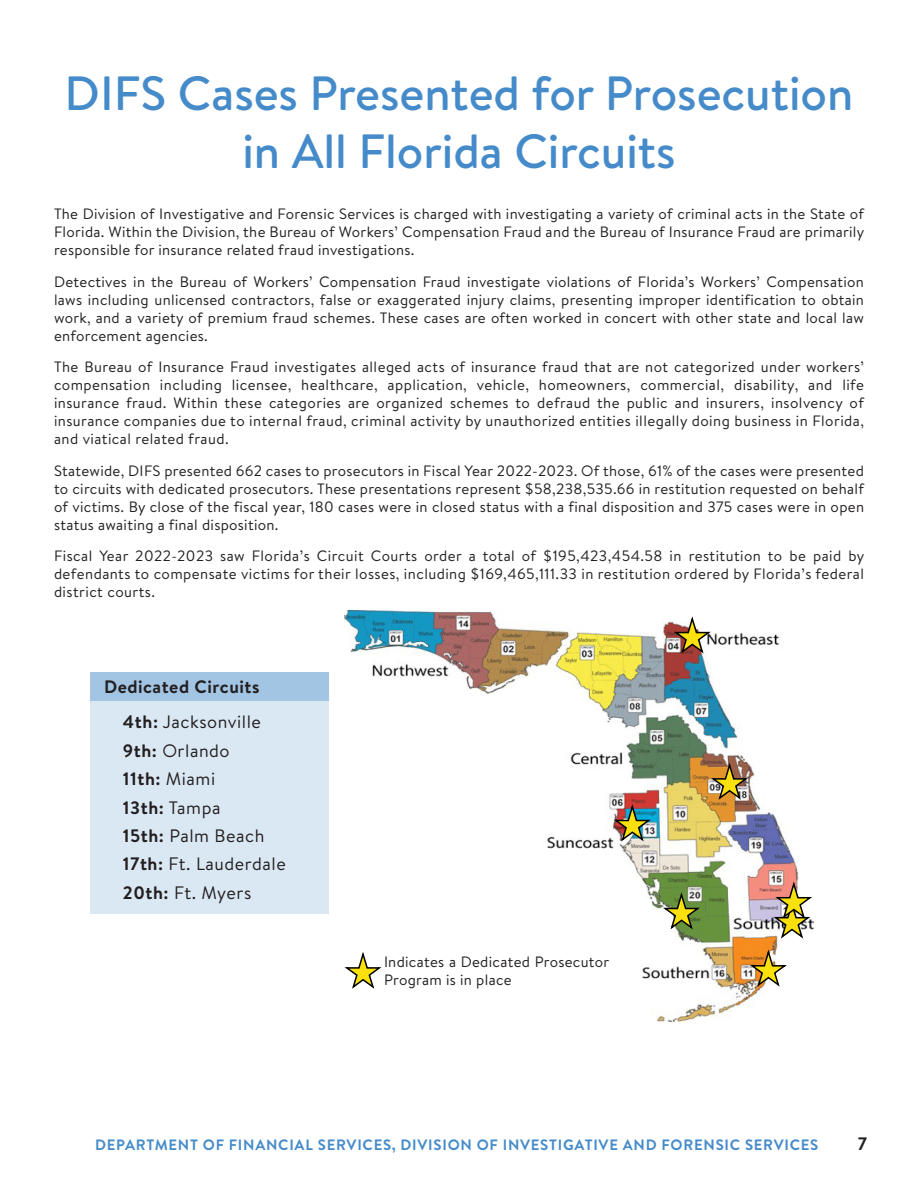
<style>
.page{position:relative;width:918px;height:1188px;background:#fff}
.page>*{position:absolute;margin:0;border:0;box-sizing:border-box;transform-origin:0 0}
.t1{font:500 48px/57.6px "Brandon Text";color:#458bca;text-align:center}
.t2{font:18px "Brandon Text";letter-spacing:.03em;color:#231f20}
.t3{font:700 18px "Brandon Text";letter-spacing:.03em;color:#231f20}
.t4{font:15px/18px "Brandon Text";letter-spacing:.02em;color:#231f20;text-align:justify}
.t5{font:700 15px "Brandon Text";letter-spacing:.05em;color:#458bca}
.s1{font-weight:700}
.s2{font-weight:400}
</style>
<div class="page">
<img style="left:345px;top:610px;width:454px;height:411px">
<div style="left:91px;top:672px;width:238px;height:242px;background:#dae8f4"></div>
<div style="left:91px;top:672px;width:238px;height:29px;background:#a2c5e4"></div>
<svg style="left:774px;top:879px;width:40px;height:62px"></svg>
<svg style="left:750px;top:947px;width:39px;height:42px"></svg>
<svg style="left:663px;top:890px;width:39px;height:41px;background:#8d9e55"></svg>
<img style="left:614px;top:802px;width:39px;height:41px">
<svg style="left:711px;top:760px;width:39px;height:42px;background:#ac8a4e"></svg>
<svg style="left:674px;top:614px;width:39px;height:41px"></svg>
<svg style="left:345px;top:949px;width:39px;height:42px"></svg>
<p class="t1" style="left:65px;top:64px;width:790px">DIFS Cases Presented for Prosecution in All Florida Circuits</p>
<p class="t4" style="left:54px;top:205px;width:812px">The Division of Investigative and Forensic Services is charged with investigating a variety of criminal acts in the State of Florida. Within the Division, the Bureau of Workers’ Compensation Fraud and the Bureau of Insurance Fraud are primarily responsible for insurance related fraud investigations.</p>
<p class="t4" style="left:54px;top:272px;width:812px">Detectives in the Bureau of Workers’ Compensation Fraud investigate violations of Florida’s Workers’ Compensation laws including unlicensed contractors, false or exaggerated injury claims, presenting improper identification to obtain work, and a variety of premium fraud schemes. These cases are often worked in concert with other state and local law enforcement agencies.</p>
<p class="t4" style="left:54px;top:358px;width:812px">The Bureau of Insurance Fraud investigates alleged acts of insurance fraud that are not categorized under workers’ compensation including licensee, healthcare, application, vehicle, homeowners, commercial, disability, and life insurance fraud. Within these categories are organized schemes to defraud the public and insurers, insolvency of insurance companies due to internal fraud, criminal activity by unauthorized entities illegally doing business in Florida, and viatical related fraud.</p>
<p class="t4" style="left:54px;top:461px;width:812px">Statewide, DIFS presented 662 cases to prosecutors in Fiscal Year 2022-2023. Of those, 61% of the cases were presented to circuits with dedicated prosecutors. These presentations represent $58,238,535.66 in restitution requested on behalf of victims. By close of the fiscal year, 180 cases were in closed status with a final disposition and 375 cases were in open status awaiting a final disposition.</p>
<p class="t4" style="left:54px;top:547px;width:812px">Fiscal Year 2022-2023 saw Florida’s Circuit Courts order a total of $195,423,454.58 in restitution to be paid by defendants to compensate victims for their losses, including $169,465,111.33 in restitution ordered by Florida’s federal district courts.</p>
<p class="t3" style="left:104px;top:675px;width:157px">Dedicated Circuits</p>
<p class="t2" style="left:123px;top:710px;width:140px"><span class="s1">4th:</span> Jacksonville</p>
<p class="t2" style="left:123px;top:738px;width:108px"><span class="s1">9th:</span> Orlando</p>
<p class="t3" style="left:123px;top:766px;width:94px">11th: <span class="s2">Miami</span></p>
<p class="t3" style="left:123px;top:795px;width:99px">13th: <span class="s2">Tampa</span></p>
<p class="t2" style="left:123px;top:823px;width:143px"><span class="s1">15th:</span> Palm Beach</p>
<p class="t2" style="left:123px;top:852px;width:164px"><span class="s1">17th:</span> Ft. Lauderdale</p>
<p class="t2" style="left:123px;top:880px;width:130px"><span class="s1">20th:</span> Ft. Myers</p>
<p class="t4" style="left:384px;top:952px;width:227px">Indicates a Dedicated Prosecutor<br>Program is in place</p>
<p class="t5" style="left:95px;top:1134px;width:725px">DEPARTMENT OF FINANCIAL SERVICES, DIVISION OF INVESTIGATIVE AND FORENSIC SERVICES</p>
<p class="t3" style="left:858px;top:1131px;width:11px">7</p>
</div>
